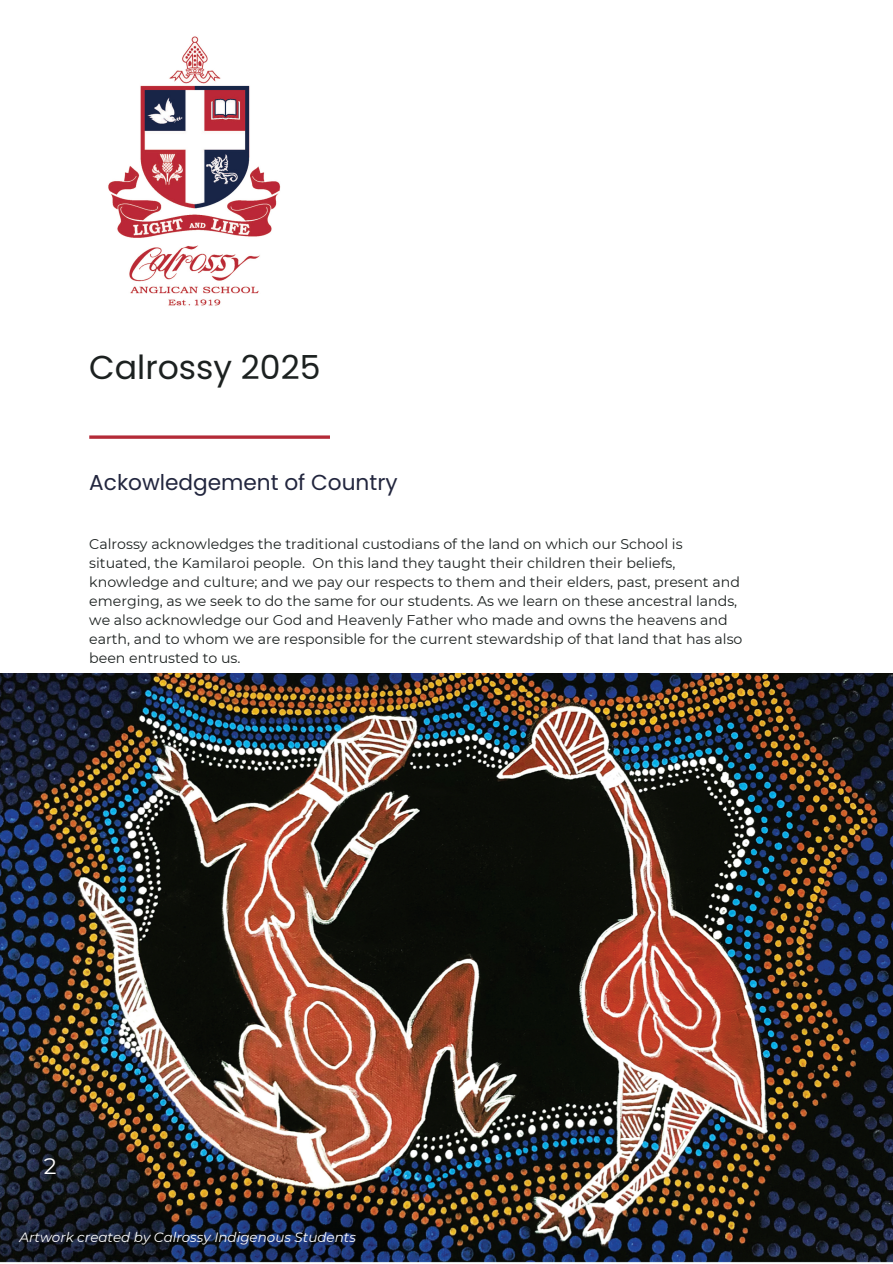
<style>
.page{position:relative;width:893px;height:1264px;background:#fff}
.page>*{position:absolute;margin:0;border:0;box-sizing:border-box;transform-origin:0 0}
.t1{font:33.15px "Poppins";color:#1c2120}
.t2{font:22.5px "Montserrat";color:#fff}
.t3{font:21.6px "Poppins";color:#22263e}
.t4{font:14.1px/19px "Montserrat";color:#1c2120}
.t5{font:italic 13.5px "Montserrat";color:#fff}
</style>
<div class="page">
<img style="left:108px;top:36px;width:173px;height:270px">
<svg style="left:89px;top:435px;width:241px;height:4px"></svg>
<img style="left:0;top:673px;width:892px;height:589px">
<h1 class="t1" style="left:89px;top:344px;width:233px">Calrossy 2025</h1>
<h3 class="t3" style="left:89px;top:467px;width:310px">Ackowledgement of Country</h3>
<p class="t4" style="left:89px;top:534px;width:654px">Calrossy acknowledges the traditional custodians of the land on which our School is situated, the Kamilaroi people. On this land they taught their children their beliefs, knowledge and culture; and we pay our respects to them and their elders, past, present and emerging, as we seek to do the same for our students. As we learn on these ancestral lands, we also acknowledge our God and Heavenly Father who made and owns the heavens and earth, and to whom we are responsible for the current stewardship of that land that has also been entrusted to us.</p>
<h2 class="t2" style="left:44px;top:1151px;width:14px">2</h2>
<p class="t5" style="left:20px;top:1228px;width:338px">Artwork created by Calrossy Indigenous Students</p>
</div>
